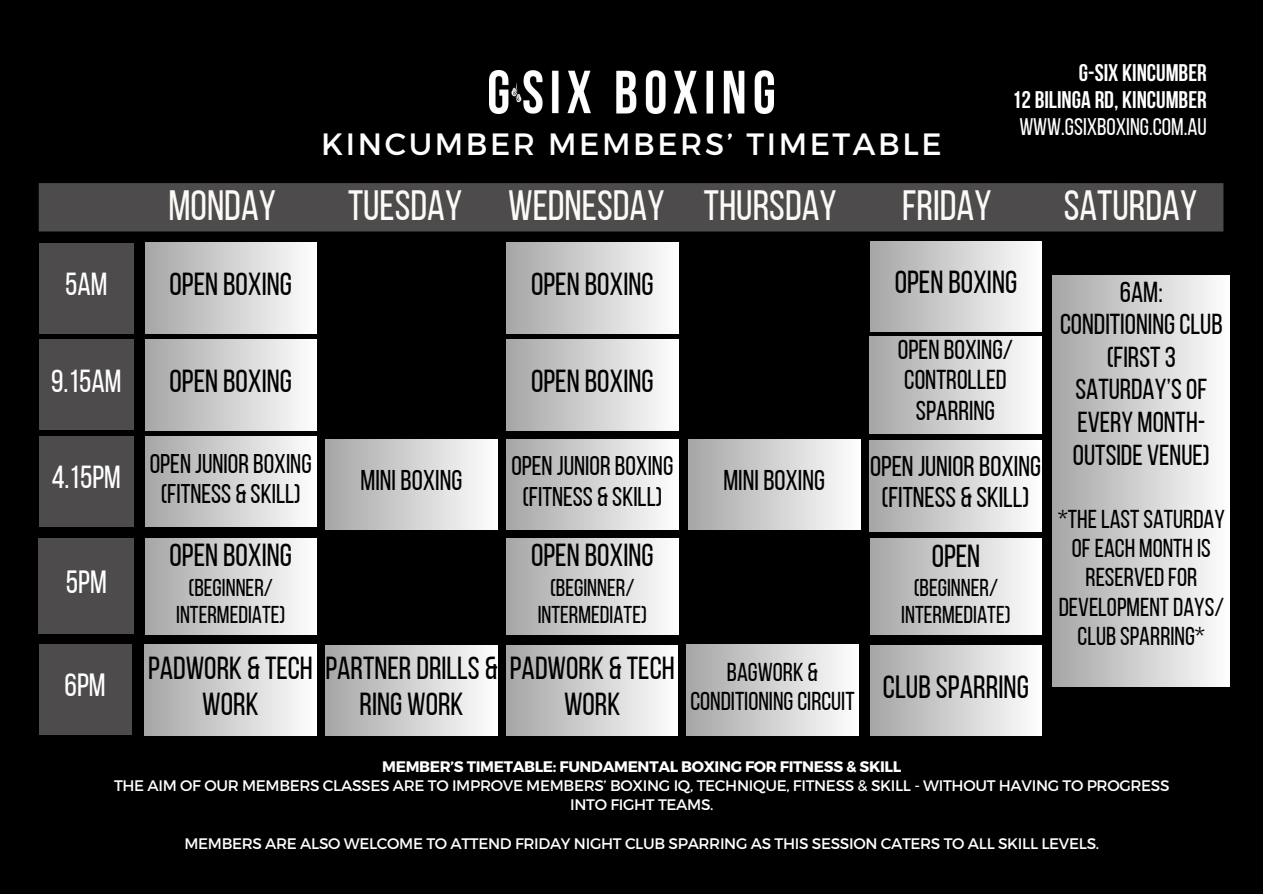
<style>
.page{position:relative;width:1263px;height:894px;background:#fff}
.page>*{position:absolute;margin:0;border:0;box-sizing:border-box;transform-origin:0 0}
.t1{font:42.3px "Bebas Neue";color:#fdf9f6}
.t2{font:32.1px "Bebas Neue";color:#000}
.t3{font:32.1px "Bebas Neue";color:#fff}
.t4{font:31.8px/35.4px "Bebas Neue";color:#000}
.t5{font:31.8px "Bebas Neue";color:#fff}
.t6{font:30.75px "Montserrat";letter-spacing:.085em;color:#fff}
.t7{font:28.8px/32.7px "Bebas Neue";color:#000;text-align:center}
.t8{font:28.5px/31.5px "Bebas Neue";color:#000;text-align:center}
.t9{font:27.3px/30.3px "Bebas Neue";color:#000;text-align:center}
.t10{font:27px/30.3px "Bebas Neue";color:#000;text-align:center}
.t11{font:25.8px/29.2px "Bebas Neue";color:#000;text-align:center}
.t12{font:24.3px/27px "Bebas Neue";color:#000;text-align:center}
.t13{font:700 24px "Bebas Neue";color:#fff}
.t14{font:24px "Bebas Neue";color:#fff}
.t15{font:15.3px/19.2px "Montserrat";letter-spacing:-.02em;color:#fff;text-align:center}
.t16{font:700 15.3px "Montserrat";letter-spacing:-.02em;color:#fff}
</style>
<div class="page">
<div style="left:0;top:0;width:1263px;height:893px;background:#000"></div>
<img style="left:489px;top:71px;width:285px;height:42px">
<div style="left:39px;top:183px;width:1184px;height:48px;background:#4d4b4b"></div>
<div style="left:39px;top:538px;width:95px;height:95px;background:#4d4b4b"></div>
<div style="left:145px;top:538px;width:171px;height:95px;background:linear-gradient(to right,#a6a6a6,#fefefe)"></div>
<div style="left:507px;top:538px;width:171px;height:95px;background:linear-gradient(to right,#a6a6a6,#fefefe)"></div>
<div style="left:39px;top:644px;width:93px;height:91px;background:#4d4b4b"></div>
<div style="left:870px;top:645px;width:172px;height:90px;background:linear-gradient(to right,#a6a6a6,#fefefe)"></div>
<div style="left:145px;top:243px;width:171px;height:90px;background:linear-gradient(to right,#a6a6a6,#fefefe)"></div>
<div style="left:39px;top:243px;width:95px;height:90px;background:#4d4b4b"></div>
<div style="left:688px;top:439px;width:172px;height:90px;background:linear-gradient(to right,#a6a6a6,#fdfdfd)"></div>
<div style="left:869px;top:440px;width:173px;height:91px;background:linear-gradient(to right,#a6a6a6,#fefefe)"></div>
<div style="left:507px;top:439px;width:171px;height:90px;background:linear-gradient(to right,#a6a6a6,#fefefe)"></div>
<div style="left:145px;top:436px;width:171px;height:91px;background:linear-gradient(to right,#a6a6a6,#fefefe)"></div>
<div style="left:39px;top:436px;width:95px;height:91px;background:#4d4b4b"></div>
<div style="left:870px;top:538px;width:172px;height:96px;background:linear-gradient(to right,#a6a6a6,#fefefe)"></div>
<div style="left:145px;top:644px;width:171px;height:91px;background:linear-gradient(to right,#a6a6a6,#fefefe)"></div>
<div style="left:507px;top:645px;width:171px;height:90px;background:linear-gradient(to right,#a6a6a6,#fefefe)"></div>
<div style="left:325px;top:645px;width:173px;height:90px;background:linear-gradient(to right,#a6a6a6,#fefefe)"></div>
<div style="left:687px;top:644px;width:171px;height:91px;background:linear-gradient(to right,#a6a6a6,#fefefe)"></div>
<div style="left:869px;top:336px;width:173px;height:97px;background:linear-gradient(to right,#a6a6a6,#fefefe)"></div>
<div style="left:145px;top:339px;width:171px;height:91px;background:linear-gradient(to right,#a6a6a6,#fefefe)"></div>
<div style="left:39px;top:339px;width:95px;height:91px;background:#4d4b4b"></div>
<div style="left:507px;top:243px;width:171px;height:90px;background:linear-gradient(to right,#a6a6a6,#fefefe)"></div>
<div style="left:507px;top:339px;width:171px;height:91px;background:linear-gradient(to right,#a6a6a6,#fefefe)"></div>
<div style="left:870px;top:241px;width:172px;height:91px;background:linear-gradient(to right,#a6a6a6,#fefefe)"></div>
<div style="left:1053px;top:275px;width:177px;height:411px;background:linear-gradient(to right,#a6a6a6,#fefefe)"></div>
<div style="left:325px;top:439px;width:173px;height:90px;background:linear-gradient(to right,#a6a6a6,#fefefe)"></div>
<p class="t6" style="left:321px;top:124px;width:622px">KINCUMBER MEMBERS’ TIMETABLE</p>
<p class="t13" style="left:1079px;top:63px;width:129px">G-SIX KINCUMBER</p>
<p class="t13" style="left:1012px;top:90px;width:196px">12 BILINGA RD, KINCUMBER</p>
<p class="t14" style="left:1019px;top:117px;width:189px">WWW.GSIXBOXING.COM.AU</p>
<p class="t1" style="left:168px;top:188px;width:109px">MONDAY</p>
<p class="t1" style="left:348px;top:188px;width:490px">TUESDAY WEDNESDAY THURSDAY</p>
<p class="t1" style="left:902px;top:188px;width:91px">FRIDAY</p>
<p class="t1" style="left:1064px;top:188px;width:135px">SATURDAY</p>
<p class="t5" style="left:65px;top:271px;width:44px">5AM</p>
<p class="t4" style="left:170px;top:269px;width:124px">OPEN BOXING</p>
<p class="t4" style="left:531px;top:269px;width:124px">OPEN BOXING</p>
<p class="t5" style="left:51px;top:367px;width:72px">9.15AM</p>
<p class="t4" style="left:170px;top:366px;width:124px">OPEN BOXING</p>
<p class="t4" style="left:531px;top:366px;width:124px">OPEN BOXING</p>
<p class="t5" style="left:52px;top:464px;width:71px">4.15PM</p>
<p class="t10" style="left:150px;top:450px;width:163px">OPEN JUNIORBOXING (FITNESS &amp; SKILL)</p>
<p class="t8" style="left:361px;top:467px;width:103px">MINI BOXING</p>
<p class="t10" style="left:511px;top:453px;width:163px">OPEN JUNIOR BOXING (FITNESS &amp; SKILL)</p>
<p class="t3" style="left:66px;top:569px;width:43px">5PM</p>
<p class="t4" style="left:170px;top:540px;width:124px">OPEN BOXING</p>
<p class="t12" style="left:176px;top:576px;width:111px">(BEGINNER/<br>INTERMEDIATE)</p>
<p class="t4" style="left:531px;top:540px;width:124px">OPEN BOXING</p>
<p class="t12" style="left:538px;top:576px;width:111px">(BEGINNER/<br>INTERMEDIATE)</p>
<p class="t3" style="left:65px;top:672px;width:43px">6PM</p>
<p class="t4" style="left:202px;top:653px;width:474px;text-indent:-54px">PADWORK &amp; TECH PARTNERDRILLS &amp; PADWORK &amp; TECH<br>WORK</p>
<p class="t4" style="left:359px;top:689px;width:106px">RING WORK</p>
<p class="t4" style="left:564px;top:689px;width:58px">WORK</p>
<p class="t8" style="left:723px;top:467px;width:103px">MINI BOXING</p>
<p class="t11" style="left:690px;top:659px;width:166px">BAGWORK &amp;<br>CONDITIONINGCIRCUIT</p>
<p class="t4" style="left:895px;top:267px;width:124px">OPEN BOXING</p>
<p class="t7" style="left:1120px;top:278px;width:44px">6AM:</p>
<p class="t7" style="left:1060px;top:310px;width:164px">CONDITIONINGCLUB</p>
<p class="t7" style="left:1073px;top:343px;width:138px">(FIRST3<br>SATURDAY’SOF<br>EVERY MONTH-<br>OUTSIDE VENUE)</p>
<p class="t9" style="left:898px;top:337px;width:117px">OPEN BOXING/<br>CONTROLLED<br>SPARRING</p>
<p class="t8" style="left:870px;top:452px;width:172px">OPEN JUNIORBOXING (FITNESS &amp; SKILL)</p>
<p class="t4" style="left:932px;top:541px;width:50px">OPEN</p>
<p class="t12" style="left:901px;top:576px;width:111px">(BEGINNER/<br>INTERMEDIATE)</p>
<p class="t2" style="left:883px;top:673px;width:148px">CLUBSPARRING</p>
<p class="t11" style="left:1058px;top:506px;width:169px">*THELASTSATURDAY<br>OFEACH MONTH IS<br>RESERVEDFOR<br>DEVELOPMENTDAYS/<br>CLUBSPARRING*</p>
<p class="t16" style="left:382px;top:756px;width:521px">MEMBER’S TIMETABLE: FUNDAMENTAL BOXING FOR FITNESS &amp; SKILL</p>
<p class="t15" style="left:114px;top:775px;width:1057px">THE AIM OF OUR MEMBERS CLASSES ARE TO IMPROVE MEMBERS’ BOXING IQ, TECHNIQUE, FITNESS &amp; SKILL - WITHOUT HAVING TO PROGRESS<br>INTO FIGHT TEAMS.</p>
<p class="t15" style="left:184px;top:832px;width:916px">MEMBERS ARE ALSO WELCOME TO ATTEND FRIDAY NIGHT CLUB SPARRING AS THIS SESSION CATERS TO ALL SKILL LEVELS.</p>
</div>
